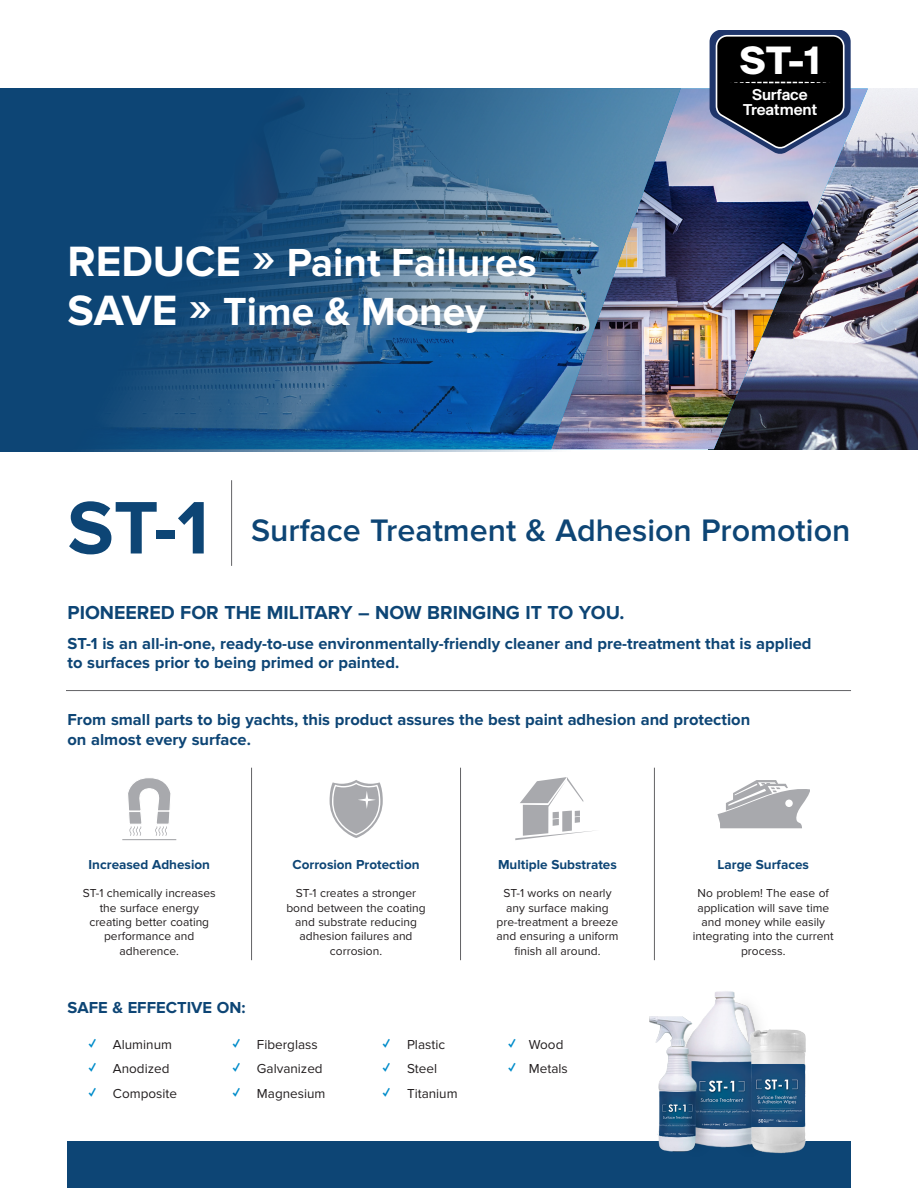
<style>
.page{position:relative;width:918px;height:1188px;background:#fff}
.page>*{position:absolute;margin:0;border:0;box-sizing:border-box;transform-origin:0 0}
.t1{font:700 77.1px "Proxima Nova";color:#0d4575}
.t2{font:700 41.4px "Suisse BP Intl";color:#fff}
.t3{font:700 40.65px "Proxima Nova";color:#fff}
.t4{font:600 32.25px "Proxima Nova";color:#0d4575}
.t5{font:700 19.5px "Proxima Nova";color:#0d4575}
.t6{font:700 16.5px/19.8px "Proxima Nova";color:#0d4575}
.t7{font:16.5px/14.9px "Suisse BP Intl Antique";color:#fff;text-align:center}
.t8{font:13.5px "Proxima Nova";color:#231f20}
.t9{font:700 13.5px "Proxima Nova";color:#0d4575}
.t10{font:12px/14.4px "Proxima Nova";color:#231f20;text-align:center}
.s1{font-size:43.95px}
.s2{font-weight:900;color:#008cca}
</style>
<div class="page">
<img style="left:868px;top:89px;width:50px;height:360px">
<img style="left:750px;top:89px;width:118px;height:360px">
<div style="left:68px;top:1142px;width:783px;height:46px;background:#0d4575"></div>
<img style="left:0;top:88px;width:750px;height:363px">
<hr style="left:251px;top:768px;width:1px;height:192px;background:#636366">
<hr style="left:231px;top:480px;width:1px;height:86px;background:#636366">
<hr style="left:66px;top:690px;width:785px;height:1px;background:#636366">
<hr style="left:460px;top:768px;width:1px;height:192px;background:#636366">
<hr style="left:654px;top:768px;width:1px;height:192px;background:#636366">
<svg style="left:710px;top:30px;width:141px;height:123px;background:#292d3a"></svg>
<img style="left:632px;top:991px;width:185px;height:163px">
<svg style="left:717px;top:780px;width:92px;height:48px"></svg>
<svg style="left:515px;top:777px;width:79px;height:63px"></svg>
<svg style="left:329px;top:780px;width:54px;height:58px"></svg>
<svg style="left:128px;top:778px;width:43px;height:58px"></svg>
<hr style="left:122px;top:839px;width:54px;height:1px;background:#a8a9ad">
<p class="t3" style="left:68px;top:239px;width:471px"><span class="s1">REDUCE »</span> Paint Failures</p>
<p class="t3" style="left:68px;top:288px;width:420px"><span class="s1">SAVE »</span> Time &amp; Money</p>
<p class="t2" style="left:740px;top:36px;width:82px">ST-1</p>
<p class="t7" style="left:743px;top:87px;width:76px">Surface<br>Treatment</p>
<p class="t1" style="left:68px;top:483px;width:143px">ST-1</p>
<p class="t4" style="left:251px;top:512px;width:601px">Surface Treatment &amp; Adhesion Promotion</p>
<p class="t5" style="left:68px;top:601px;width:558px">PIONEERED FOR THE MILITARY – NOW BRINGING IT TO YOU.</p>
<p class="t6" style="left:68px;top:634px;width:746px">ST-1 is an all-in-one, ready-to-use environmentally-friendly cleaner and pre-treatment that is applied to surfaces prior to being primed or painted.</p>
<p class="t6" style="left:68px;top:710px;width:684px">From small parts to big yachts, this product assures the best paint adhesion and protection on almost every surface.</p>
<p class="t9" style="left:89px;top:857px;width:123px">Increased Adhesion</p>
<p class="t10" style="left:83px;top:886px;width:135px">ST-1 chemically increases the surface energy creating better coating performance and adherence.</p>
<p class="t6" style="left:68px;top:998px;width:180px">SAFE &amp; EFFECTIVE ON:</p>
<p class="t9" style="left:293px;top:857px;width:129px">Corrosion Protection</p>
<p class="t10" style="left:286px;top:886px;width:141px">ST-1 creates a stronger bond between the coating and substrate reducing adhesion failures and corrosion.</p>
<p class="t8" style="left:89px;top:1036px;width:85px"><span class="s2">✓</span> Aluminum</p>
<p class="t8" style="left:89px;top:1061px;width:82px"><span class="s2">✓</span> Anodized</p>
<p class="t8" style="left:89px;top:1086px;width:90px"><span class="s2">✓</span> Composite</p>
<p class="t8" style="left:233px;top:1036px;width:86px"><span class="s2">✓</span> Fiberglass</p>
<p class="t8" style="left:233px;top:1061px;width:91px"><span class="s2">✓</span> Galvanized</p>
<p class="t8" style="left:233px;top:1086px;width:94px"><span class="s2">✓</span> Magnesium</p>
<p class="t8" style="left:383px;top:1036px;width:64px"><span class="s2">✓</span> Plastic</p>
<p class="t8" style="left:383px;top:1061px;width:56px"><span class="s2">✓</span> Steel</p>
<p class="t8" style="left:383px;top:1086px;width:76px"><span class="s2">✓</span> Titanium</p>
<p class="t9" style="left:498px;top:857px;width:120px">Multiple Substrates</p>
<p class="t10" style="left:497px;top:886px;width:123px">ST-1 works on nearly any surface making pre-treatment a breeze and ensuring a uniform finish all around.</p>
<p class="t8" style="left:509px;top:1036px;width:56px"><span class="s2">✓</span> Wood</p>
<p class="t8" style="left:509px;top:1061px;width:61px"><span class="s2">✓</span> Metals</p>
<p class="t9" style="left:718px;top:857px;width:93px">Large Surfaces</p>
<p class="t10" style="left:693px;top:886px;width:142px">No problem! The ease of application will save time and money while easily integrating into the current process.</p>
</div>
